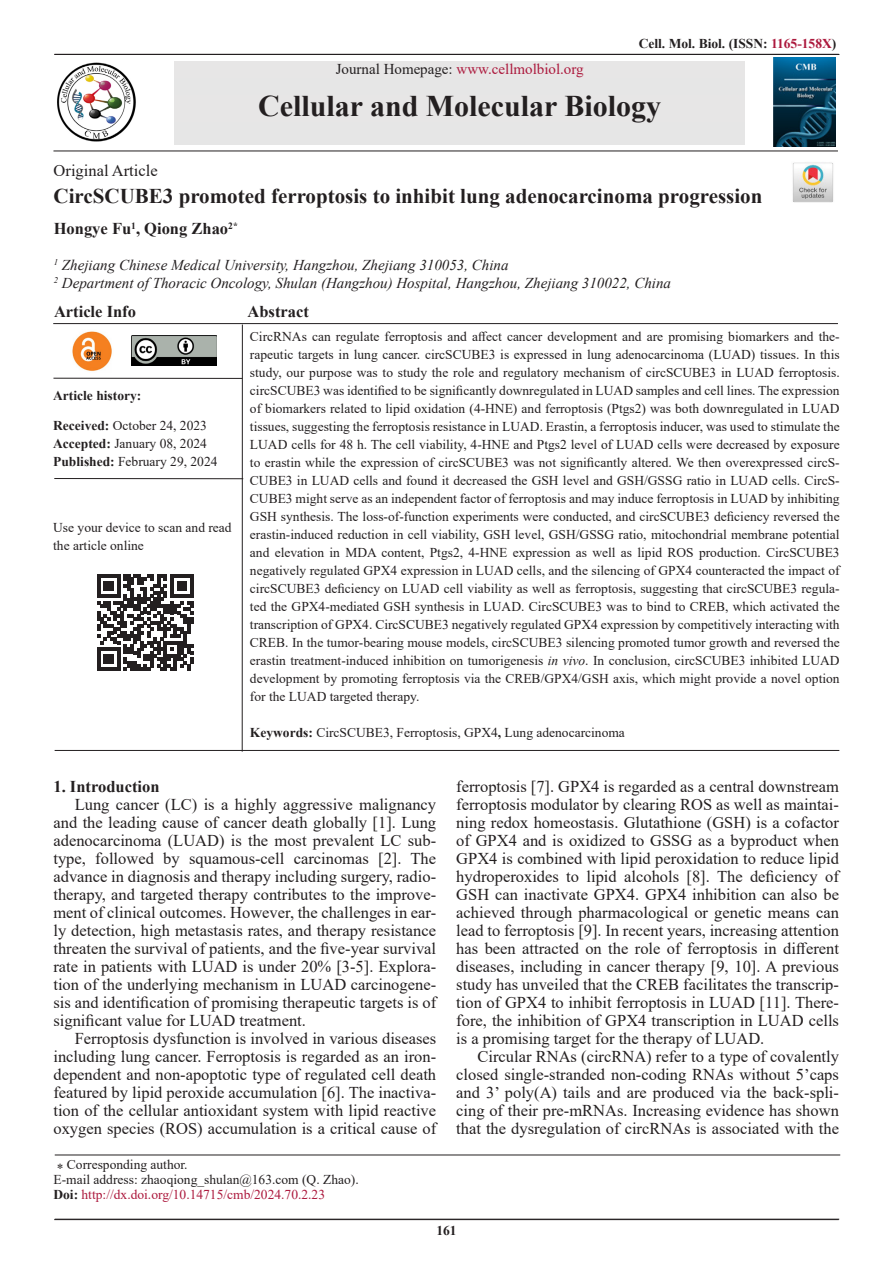
<style>
.page{position:relative;width:893px;height:1263px;background:#fff}
.page>*{position:absolute;margin:0;border:0;box-sizing:border-box;transform-origin:0 0}
.t1{font:700 30px "Times New Roman";color:#231f20}
.t2{font:700 21px "Times New Roman";color:#231f20}
.t3{font:16.5px/18px "Times New Roman";color:#231f20;text-align:justify}
.t4{font:700 16.5px "Times New Roman";color:#231f20}
.t5{font:italic 15px "Times New Roman";color:#231f20}
.t6{font:15px "Times New Roman";color:#ac193d}
.t7{font:13.5px/18px "Times New Roman";color:#231f20;text-align:justify}
.t8{font:700 13.5px "Times New Roman";color:#231f20}
.t9{font:13.5px "Times New Roman";color:#ac193d}
.s1{color:#ac193d}
.s2{color:#231f20}
.s3{font-weight:700}
.s4{font-style:italic}
.s5{font-weight:700;color:#231f20}
</style>
<div class="page">
<hr style="left:54px;top:1219px;width:785px;height:1px;background:#231f20">
<hr style="left:54px;top:54px;width:785px;height:1px;background:#231f20">
<hr style="left:53px;top:151px;width:785px;height:1px;background:#231f20">
<img style="left:773px;top:58px;width:62px;height:88px">
<div style="left:174px;top:62px;width:571px;height:83px;background:#e6e6e6"></div>
<img style="left:792px;top:162px;width:41px;height:41px">
<hr style="left:55px;top:1155px;width:785px;height:1px;background:#231f20">
<hr style="left:53px;top:323px;width:785px;height:1px;background:#231f20">
<hr style="left:54px;top:478px;width:189px;height:1px;background:#231f20">
<hr style="left:242px;top:325px;width:1px;height:427px;background:#231f20">
<hr style="left:55px;top:750px;width:784px;height:1px;background:#231f20">
<svg style="left:97px;top:574px;width:96px;height:97px"></svg>
<hr style="left:53px;top:378px;width:189px;height:1px;background:#231f20">
<img style="left:72px;top:331px;width:40px;height:40px">
<img style="left:132px;top:336px;width:85px;height:30px">
<img style="left:57px;top:62px;width:79px;height:80px">
<p class="t8" style="left:639px;top:34px;width:199px">Cell. Mol. Biol. (ISSN: <span class="s1">1165-158X</span>)</p>
<p class="t6" style="left:336px;top:59px;width:249px"><span class="s2">Journal Homepage:</span> www.cellmolbiol.org</p>
<p class="t1" style="left:258px;top:84px;width:405px">Cellular and Molecular Biology</p>
<p class="t3" style="left:54px;top:161px;width:106px">Original Article</p>
<p class="t2" style="left:54px;top:181px;width:710px">CircSCUBE3 promoted ferroptosis to inhibit lung adenocarcinoma progression</p>
<p class="t4" style="left:54px;top:217px;width:185px">Hongye Fu<sup>1</sup>, Qiong Zhao<sup>2*</sup></p>
<p class="t5" style="left:54px;top:255px;width:456px"><sup>1</sup> Zhejiang Chinese Medical University, Hangzhou, Zhejiang 310053, China</p>
<p class="t5" style="left:54px;top:273px;width:619px"><sup>2</sup> Department of Thoracic Oncology, Shulan (Hangzhou) Hospital, Hangzhou, Zhejiang 310022, China</p>
<p class="t4" style="left:54px;top:300px;width:84px">Article Info</p>
<p class="t4" style="left:248px;top:300px;width:63px">Abstract</p>
<p class="t8" style="left:53px;top:385px;width:90px">Article history:</p>
<p class="t7" style="left:53px;top:416px;width:155px"><span class="s3">Received:</span> October 24, 2023</p>
<p class="t7" style="left:53px;top:434px;width:155px"><span class="s3">Accepted:</span> January 08, 2024</p>
<p class="t7" style="left:53px;top:452px;width:166px"><span class="s3">Published:</span> February 29, 2024</p>
<p class="t7" style="left:53px;top:518px;width:180px">Use your device to scan and read the article online</p>
<p class="t7" style="left:250px;top:327px;width:591px">CircRNAs can regulate ferroptosis and affect cancer development and are promising biomarkers and the&shy;rapeutic targets in lung cancer. circSCUBE3 is expressed in lung adenocarcinoma (LUAD) tissues. In this study, our purpose was to study the role and regulatory mechanism of circSCUBE3 in LUAD ferroptosis. circSCUBE3 was identified to be significantly downregulated in LUAD samples and cell lines. The expression of biomarkers related to lipid oxidation (4-HNE) and ferroptosis (Ptgs2) was both downregulated in LUAD tissues, suggesting the ferroptosis resistance in LUAD. Erastin, a ferroptosis inducer, was used to stimulate the LUAD cells for 48 h. The cell viability, 4-HNE and Ptgs2 level of LUAD cells were decreased by exposure to erastin while the expression of circSCUBE3 was not significantly altered. We then overexpressed circS-CUBE3 in LUAD cells and found it decreased the GSH level and GSH/GSSG ratio in LUAD cells. CircS-CUBE3 might serve as an independent factor of ferroptosis and may induce ferroptosis in LUAD by inhibiting GSH synthesis. The loss-of-function experiments were conducted, and circSCUBE3 deficiency reversed the erastin-induced reduction in cell viability, GSH level, GSH/GSSG ratio, mitochondrial membrane potential and elevation in MDA content, Ptgs2, 4-HNE expression as well as lipid ROS production. CircSCUBE3 negatively regulated GPX4 expression in LUAD cells, and the silencing of GPX4 counteracted the impact of circSCUBE3 deficiency on LUAD cell viability as well as ferroptosis, suggesting that circSCUBE3 regula&shy;ted the GPX4-mediated GSH synthesis in LUAD. CircSCUBE3 was to bind to CREB, which activated the transcription of GPX4. CircSCUBE3 negatively regulated GPX4 expression by competitively interacting with CREB. In the tumor-bearing mouse models, circSCUBE3 silencing promoted tumor growth and reversed the erastin treatment-induced inhibition on tumorigenesis <span class="s4">in vivo</span>. In conclusion, circSCUBE3 inhibited LUAD development by promoting ferroptosis via the CREB/GPX4/GSH axis, which might provide a novel option for the LUAD targeted therapy.</p>
<p class="t7" style="left:250px;top:723px;width:376px"><span class="s3">Keywords:</span> CircSCUBE3, Ferroptosis, GPX4<span class="s3">,</span> Lung adenocarcinoma</p>
<p class="t4" style="left:53px;top:775px;width:108px">1. Introduction</p>
<p class="t3" style="left:53px;top:795px;width:384px;text-indent:21px">Lung cancer (LC) is a highly aggressive malignancy and the leading cause of cancer death globally [1]. Lung adenocarcinoma (LUAD) is the most prevalent LC sub&shy;type, followed by squamous-cell carcinomas [2]. The advance in diagnosis and therapy including surgery, radio&shy;therapy, and targeted therapy contributes to the improve&shy;ment of clinical outcomes. However, the challenges in ear&shy;ly detection, high metastasis rates, and therapy resistance threaten the survival of patients, and the five-year survival rate in patients with LUAD is under 20% [3-5]. Explora&shy;tion of the underlying mechanism in LUAD carcinogene&shy;sis and identification of promising therapeutic targets is of significant value for LUAD treatment.</p>
<p class="t3" style="left:53px;top:1029px;width:384px;text-indent:21px">Ferroptosis dysfunction is involved in various diseases including lung cancer. Ferroptosis is regarded as an iron&shy;dependent and non-apoptotic type of regulated cell death featured by lipid peroxide accumulation [6]. The inactiva&shy;tion of the cellular antioxidant system with lipid reactive oxygen species (ROS) accumulation is a critical cause of</p>
<p class="t7" style="left:57px;top:1154px;width:132px">⁎ Corresponding author.</p>
<p class="t7" style="left:53px;top:1169px;width:307px">E-mail address: zhaoqiong_shulan@163.com (Q. Zhao).</p>
<p class="t9" style="left:53px;top:1184px;width:273px"><span class="s5">Doi:</span> http://dx.doi.org/10.14715/cmb/2024.70.2.23</p>
<p class="t3" style="left:456px;top:777px;width:384px">ferroptosis [7]. GPX4 is regarded as a central downstream ferroptosis modulator by clearing ROS as well as maintai&shy;ning redox homeostasis. Glutathione (GSH) is a cofactor of GPX4 and is oxidized to GSSG as a byproduct when GPX4 is combined with lipid peroxidation to reduce lipid hydroperoxides to lipid alcohols [8]. The deficiency of GSH can inactivate GPX4. GPX4 inhibition can also be achieved through pharmacological or genetic means can lead to ferroptosis [9]. In recent years, increasing attention has been attracted on the role of ferroptosis in different diseases, including in cancer therapy [9, 10]. A previous study has unveiled that the CREB facilitates the transcrip&shy;tion of GPX4 to inhibit ferroptosis in LUAD [11]. There&shy;fore, the inhibition of GPX4 transcription in LUAD cells is a promising target for the therapy of LUAD.</p>
<p class="t3" style="left:456px;top:1047px;width:384px;text-indent:21px">Circular RNAs (circRNA) refer to a type of covalently closed single-stranded non-coding RNAs without 5’caps and 3’ poly(A) tails and are produced via the back-spli&shy;cing of their pre-mRNAs. Increasing evidence has shown that the dysregulation of circRNAs is associated with the</p>
<p class="t8" style="left:436px;top:1220px;width:22px">161</p>
</div>
